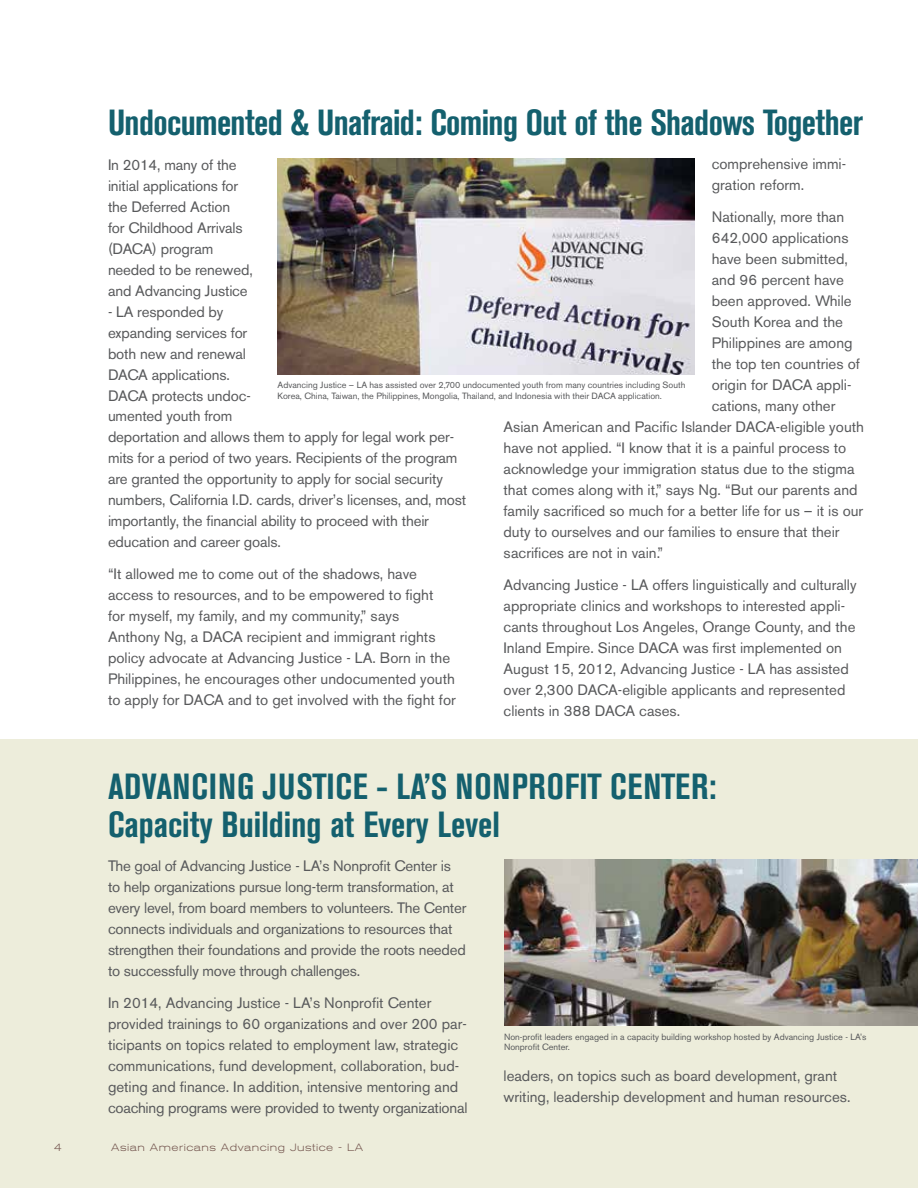
<style>
.page{position:relative;width:918px;height:1188px;background:#fff}
.page>*{position:absolute;margin:0;border:0;box-sizing:border-box;transform-origin:0 0}
.t1{font:700 condensed 36px/37.5px "Akzidenz Grotesk BE";letter-spacing:-.01em;color:#14606e}
.t2{font:15px/21px "Akzidenz Grotesk BE";color:#58595b}
.t3{font:300 expanded 10.5px "Akzidenz Grotesk BE";letter-spacing:.05em;color:#74564f}
.t4{font:9px/10.5px "Akzidenz Grotesk BE";color:#58595b}
</style>
<div class="page">
<div style="left:0;top:739px;width:918px;height:449px;background:#ededdb"></div>
<img style="left:504px;top:860px;width:414px;height:166px">
<img style="left:278px;top:159px;width:416px;height:216px">
<h1 class="t1" style="left:108px;top:104px;width:757px">Undocumented &amp; Unafraid: Coming Out of the Shadows Together</h1>
<p class="t2" style="left:108px;top:154px;width:146px">In 2014, many of the initial applications for the Deferred Action<br>for Childhood Arrivals (DACA) program needed to be renewed, and Advancing Justice</p>
<p class="t2" style="left:108px;top:301px;width:360px">- LA responded by<br>expanding services for<br>both new and renewal<br>DACA applications.<br>DACA protects undoc-<br>umented youth from<br>deportation and allows them to apply for legal work per&shy;mits for a period of two years. Recipients of the program are granted the opportunity to apply for social security numbers, California I.D. cards, driver’s licenses, and, most importantly, the financial ability to proceed with their education and career goals.</p>
<p class="t2" style="left:108px;top:564px;width:349px">“It allowed me to come out of the shadows, have access to resources, and to be empowered to fight<br>for myself, my family, and my community,” says<br>Anthony Ng, a DACA recipient and immigrant rights policy advocate at Advancing Justice - LA. Born in the Philippines, he encourages other undocumented youth to apply for DACA and to get involved with the fight for</p>
<p class="t2" style="left:712px;top:154px;width:136px">comprehensive immi&shy;gration reform.</p>
<p class="t2" style="left:712px;top:207px;width:134px">Nationally, more than</p>
<p class="t2" style="left:712px;top:228px;width:138px">642,000 applications</p>
<p class="t2" style="left:712px;top:249px;width:138px">have been submitted,</p>
<p class="t2" style="left:712px;top:270px;width:134px">and 96 percent have</p>
<p class="t2" style="left:712px;top:291px;width:141px">been approved. While</p>
<p class="t2" style="left:712px;top:312px;width:133px">South Korea and the</p>
<p class="t2" style="left:712px;top:333px;width:142px">Philippines are among</p>
<p class="t2" style="left:712px;top:354px;width:150px">the top ten countries of</p>
<p class="t2" style="left:712px;top:375px;width:141px">origin for DACA appli-</p>
<p class="t2" style="left:712px;top:396px;width:125px">cations, many other</p>
<p class="t2" style="left:504px;top:417px;width:362px">Asian American and Pacific Islander DACA-eligible youth</p>
<p class="t2" style="left:504px;top:438px;width:344px">have not applied. “I know that it is a painful process to</p>
<p class="t2" style="left:504px;top:459px;width:352px">acknowledge your immigration status due to the stigma</p>
<p class="t2" style="left:504px;top:480px;width:356px">that comes along with it,” says Ng. “But our parents and</p>
<p class="t2" style="left:504px;top:501px;width:361px">family sacrificed so much for a better life for us – it is our</p>
<p class="t2" style="left:504px;top:522px;width:338px">duty to ourselves and our families to ensure that their</p>
<p class="t2" style="left:504px;top:543px;width:161px">sacrifices are not in vain.”</p>
<p class="t2" style="left:504px;top:574px;width:355px">Advancing Justice - LA offers linguistically and culturally appropriate clinics and workshops to interested appli&shy;cants throughout Los Angeles, Orange County, and the Inland Empire. Since DACA was first implemented on August 15, 2012, Advancing Justice - LA has assisted over 2,300 DACA-eligible applicants and represented clients in 388 DACA cases.</p>
<p class="t4" style="left:278px;top:380px;width:409px">Advancing Justice – LA has assisted over 2,700 undocumented youth from many countries including South<br>Korea, China, Taiwan, the Philippines, Mongolia, Thailand, and Indonesia with their DACA application.</p>
<h1 class="t1" style="left:108px;top:768px;width:610px">ADVANCING JUSTICE - LA’S NONPROFIT CENTER:<br>Capacity Building at Every Level</h1>
<p class="t2" style="left:108px;top:855px;width:360px">The goal of Advancing Justice - LA’s Nonprofit Center is to help organizations pursue long-term transformation, at every level, from board members to volunteers. The Center connects individuals and organizations to resources that strengthen their foundations and provide the roots needed to successfully move through challenges.</p>
<p class="t2" style="left:108px;top:992px;width:361px">In 2014, Advancing Justice - LA’s Nonprofit Center provided trainings to 60 organizations and over 200 par&shy;ticipants on topics related to employment law, strategic communications, fund development, collaboration, bud&shy;geting and finance. In addition, intensive mentoring and coaching programs were provided to twenty organizational</p>
<p class="t4" style="left:504px;top:1031px;width:364px">Non-profit leaders engaged in a capacity building workshop hosted by Advancing Justice - LA’s<br>Nonprofit Center.</p>
<p class="t2" style="left:504px;top:1065px;width:348px">leaders, on topics such as board development, grant writing, leadership development and human resources.</p>
<p class="t3" style="left:54px;top:1141px;width:9px">4</p>
<p class="t3" style="left:111px;top:1141px;width:253px">Asian Americans Advancing Justice - LA</p>
</div>
